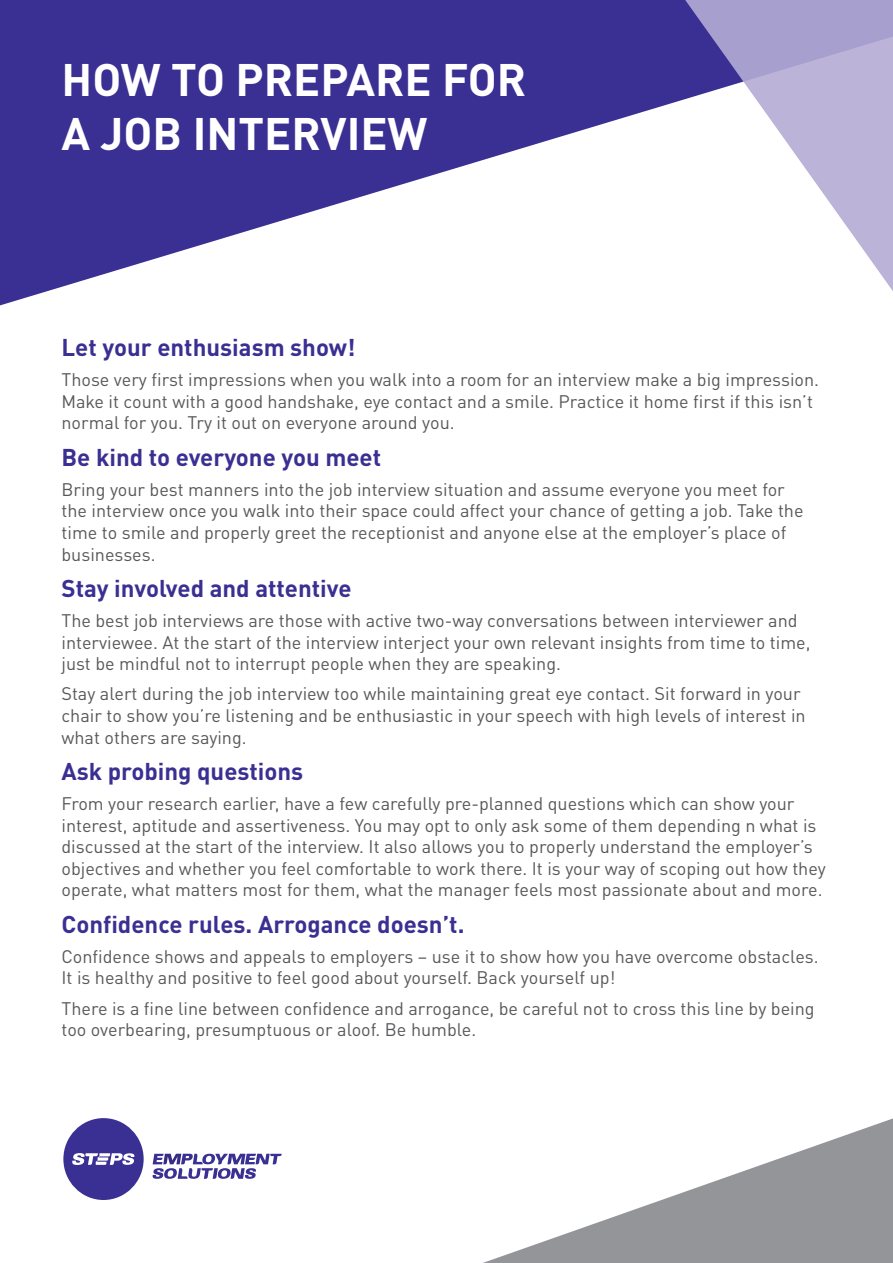
<style>
.page{position:relative;width:893px;height:1263px;background:#fff}
.page>*{position:absolute;margin:0;border:0;box-sizing:border-box;transform-origin:0 0}
.t1{font:700 45px/54px "DINOT";color:#fff}
.t2{font:700 24px "DINOT";color:#3a2f92}
.t3{font:18px/21.6px "DINOT";color:#57585a}
</style>
<div class="page">
<svg style="left:0;top:0;width:676px;height:306px;fill:#3a2f92"></svg>
<svg style="left:676px;top:0;width:217px;height:291px"></svg>
<svg style="left:63px;top:1118px;width:81px;height:82px"></svg>
<svg style="left:153px;top:1154px;width:129px;height:25px"></svg>
<svg style="left:483px;top:1118px;width:410px;height:145px"></svg>
<h1 class="t1" style="left:62px;top:51px;width:466px">HOW TO PREPARE FOR<br>A JOB INTERVIEW</h1>
<h2 class="t2" style="left:62px;top:332px;width:295px">Let your enthusiasm show!</h2>
<p class="t3" style="left:62px;top:369px;width:759px">Those very first impressions when you walk into a room for an interview make a big impression.<br>Make it count with a good handshake, eye contact and a smile. Practice it home first if this isn’t normal for you. Try it out on everyone around you.</p>
<h2 class="t2" style="left:62px;top:441px;width:321px">Be kind to everyone you meet</h2>
<p class="t3" style="left:62px;top:478px;width:744px">Bring your best manners into the job interview situation and assume everyone you meet for the interview once you walk into their space could affect your chance of getting a job. Take the time to smile and properly greet the receptionist and anyone else at the employer’s place of businesses.</p>
<h2 class="t2" style="left:62px;top:573px;width:292px">Stay involved and attentive</h2>
<p class="t3" style="left:62px;top:609px;width:751px">The best job interviews are those with active two-way conversations between interviewer and interviewee. At the start of the interview interject your own relevant insights from time to time, just be mindful not to interrupt people when they are speaking.</p>
<p class="t3" style="left:62px;top:683px;width:746px">Stay alert during the job interview too while maintaining great eye contact. Sit forward in your chair to show you’re listening and be enthusiastic in your speech with high levels of interest in what others are saying.</p>
<h2 class="t2" style="left:62px;top:755px;width:243px">Ask probing questions</h2>
<p class="t3" style="left:62px;top:792px;width:766px">From your research earlier, have a few carefully pre-planned questions which can show your interest, aptitude and assertiveness. You may opt to only ask some of them depending n what is discussed at the start of the interview. It also allows you to properly understand the employer’s objectives and whether you feel comfortable to work there. It is your way of scoping out how they operate, what matters most for them, what the manager feels most passionate about and more.</p>
<h2 class="t2" style="left:62px;top:908px;width:405px">Confidence rules. Arrogance doesn’t.</h2>
<p class="t3" style="left:62px;top:945px;width:759px">Confidence shows and appeals to employers – use it to show how you have overcome obstacles.<br>It is healthy and positive to feel good about yourself. Back yourself up!</p>
<p class="t3" style="left:62px;top:997px;width:755px">There is a fine line between confidence and arrogance, be careful not to cross this line by being too overbearing, presumptuous or aloof. Be humble.</p>
</div>
